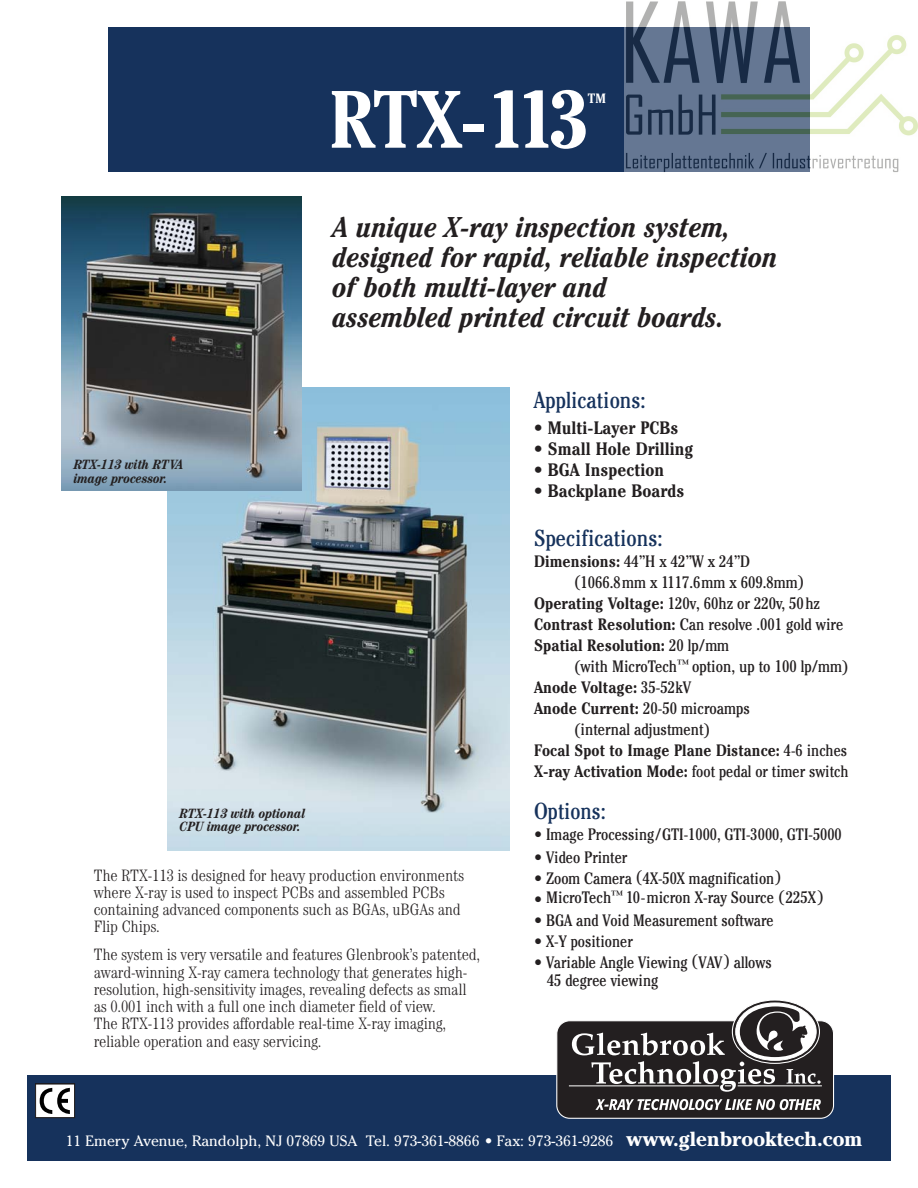
<style>
.page{position:relative;width:918px;height:1188px;background:#fff}
.page>*{position:absolute;margin:0;border:0;box-sizing:border-box;transform-origin:0 0}
.t1{font:700 condensed 81px "Cheltenham";letter-spacing:-.06em;color:#fff}
.t2{font:italic 700 condensed 28.5px/30px "Cheltenham";color:#231f20}
.t3{font:condensed 23.1px "Cheltenham";color:#16325c}
.t4{font:700 condensed 18px "Cheltenham";color:#231f20}
.t5{font:condensed 16.5px/17.9px "Cheltenham";color:#231f20}
.t6{font:300 condensed 16.5px/17.2px "Century";letter-spacing:-.015em;color:#231f20}
.t7{font:700 condensed 16.5px "Cheltenham";color:#231f20}
.t8{font:14.85px "Cheltenham";color:#fff}
.t9{font:italic 700 condensed 13.5px/13.5px "Century";color:#231f20}
.t10{font:700 condensed 13.5px "Cheltenham";color:#fff}
.s1{font-weight:700}
.s2{font-weight:400}
.s3{font-style:italic}
.s4{font-weight:700;font-size:20.25px}
</style>
<div class="page">
<img style="left:168px;top:388px;width:341px;height:462px">
<div style="left:108px;top:27px;width:702px;height:145px;background:#16325c"></div>
<div style="left:27px;top:1075px;width:864px;height:86px;background:#16325c"></div>
<div style="left:557px;top:1021px;width:277px;height:97px;background:#231f20;border-radius:13px"></div>
<div style="left:556px;top:1020px;width:278px;height:99px;border:1px solid #fff;border-radius:13px"></div>
<svg style="left:732px;top:1000px;width:87px;height:63px"></svg>
<hr style="left:569px;top:1086px;width:150px;height:1px;background:#fff">
<hr style="left:738px;top:1085px;width:84px;height:1px;background:#fff">
<svg style="left:572px;top:1006px;width:249px;height:86px"></svg>
<svg style="left:595px;top:1099px;width:226px;height:11px"></svg>
<img style="left:62px;top:196px;width:240px;height:294px">
<div style="left:36px;top:1084px;width:39px;height:34px;background:#fff"></div>
<svg style="left:40px;top:1088px;width:30px;height:26px"></svg>
<div style="left:35px;top:1083px;width:40px;height:35px;border:1px solid #231f20"></div>
<img style="left:624px;top:1px;width:294px;height:171px">
<h1 class="t1" style="left:329px;top:91px;width:262px">RTX-113</h1>
<p class="t10" style="left:588px;top:93px;width:20px">TM</p>
<p class="t9" style="left:74px;top:459px;width:111px">RTX-113 with RTVA image processor.</p>
<h2 class="t2" style="left:333px;top:215px;width:447px">A unique X-ray inspection system, designed for rapid, reliable inspection of both multi-layer and<br>assembled printed circuit boards.</h2>
<h3 class="t3" style="left:534px;top:392px;width:113px">Applications:</h3>
<p class="t4" style="left:534px;top:421px;width:146px">• Multi-Layer PCBs</p>
<p class="t4" style="left:534px;top:442px;width:161px">• Small Hole Drilling</p>
<p class="t4" style="left:534px;top:463px;width:132px">• BGA Inspection</p>
<p class="t4" style="left:534px;top:484px;width:152px">• Backplane Boards</p>
<p class="t9" style="left:180px;top:808px;width:127px">RTX-113 with optional<br>CPU image processor.</p>
<p class="t6" style="left:94px;top:868px;width:372px">The RTX-113 is designed for heavy production environments where X-ray is used to inspect PCBs and assembled PCBs containing advanced components such as BGAs, uBGAs and Flip Chips.</p>
<p class="t6" style="left:94px;top:948px;width:388px">The system is very versatile and features Glenbrook’s patented, award-winning X-ray camera technology that generates high&shy;resolution, high-sensitivity images, revealing defects as small as 0.001 inch with a full one inch diameter field of view.<br>The RTX-113 provides affordable real-time X-ray imaging, reliable operation and easy servicing.</p>
<h3 class="t3" style="left:534px;top:530px;width:130px">Specifications:</h3>
<p class="t5" style="left:534px;top:554px;width:218px"><span class="s1">Dimensions:</span> 44”H x 42”W x 24”D</p>
<p class="t5" style="left:574px;top:575px;width:231px">(1066.8mm x 1117.6mm x 609.8mm)</p>
<p class="t5" style="left:534px;top:596px;width:287px"><span class="s1">Operating Voltage:</span> 120v, 60hz or 220v, 50hz</p>
<p class="t5" style="left:534px;top:617px;width:311px"><span class="s1">Contrast Resolution:</span> Can resolve .001 gold wire</p>
<p class="t7" style="left:534px;top:640px;width:197px">Spatial Resolution: <span class="s2">20 lp/mm</span></p>
<p class="t5" style="left:574px;top:659px;width:276px">(with MicroTech<sup>™</sup> option, up to 100 lp/mm)</p>
<p class="t7" style="left:534px;top:682px;width:159px">Anode Voltage: <span class="s2">35-52kV</span></p>
<p class="t5" style="left:534px;top:701px;width:217px"><span class="s1">Anode Current:</span> 20-50 microamps</p>
<p class="t5" style="left:574px;top:722px;width:138px">(internal adjustment)</p>
<p class="t7" style="left:534px;top:745px;width:315px">Focal Spot to Image Plane Distance: <span class="s2">4-6 inches</span></p>
<p class="t5" style="left:534px;top:764px;width:316px"><span class="s1">X-ray Activation Mode:</span> foot pedal or timer switch</p>
<h3 class="t3" style="left:534px;top:803px;width:73px">Options:</h3>
<p class="t5" style="left:534px;top:827px;width:309px">• Image Processing / GTI-1000, GTI-3000, GTI-5000</p>
<p class="t5" style="left:534px;top:850px;width:95px">• Video Printer</p>
<p class="t5" style="left:534px;top:871px;width:249px">• Zoom Camera (4X-50X magnification)</p>
<p class="t5" style="left:534px;top:890px;width:291px">• MicroTech<sup>™</sup> 10-micron X-ray Source (225X)</p>
<p class="t5" style="left:534px;top:913px;width:241px"><span class="s3">•</span> BGA and Void Measurement software</p>
<p class="t5" style="left:534px;top:934px;width:100px">• X-Y positioner</p>
<p class="t5" style="left:547px;top:955px;width:226px;text-indent:-13px">• Variable Angle Viewing (VAV) allows<br>45 degree viewing</p>
<p class="t8" style="left:66px;top:1136px;width:798px">11 Emery Avenue, Randolph, NJ 07869 USA Tel. 973-361-8866 • Fax: 973-361-9286 <span class="s4">www.glenbrooktech.com</span></p>
</div>
